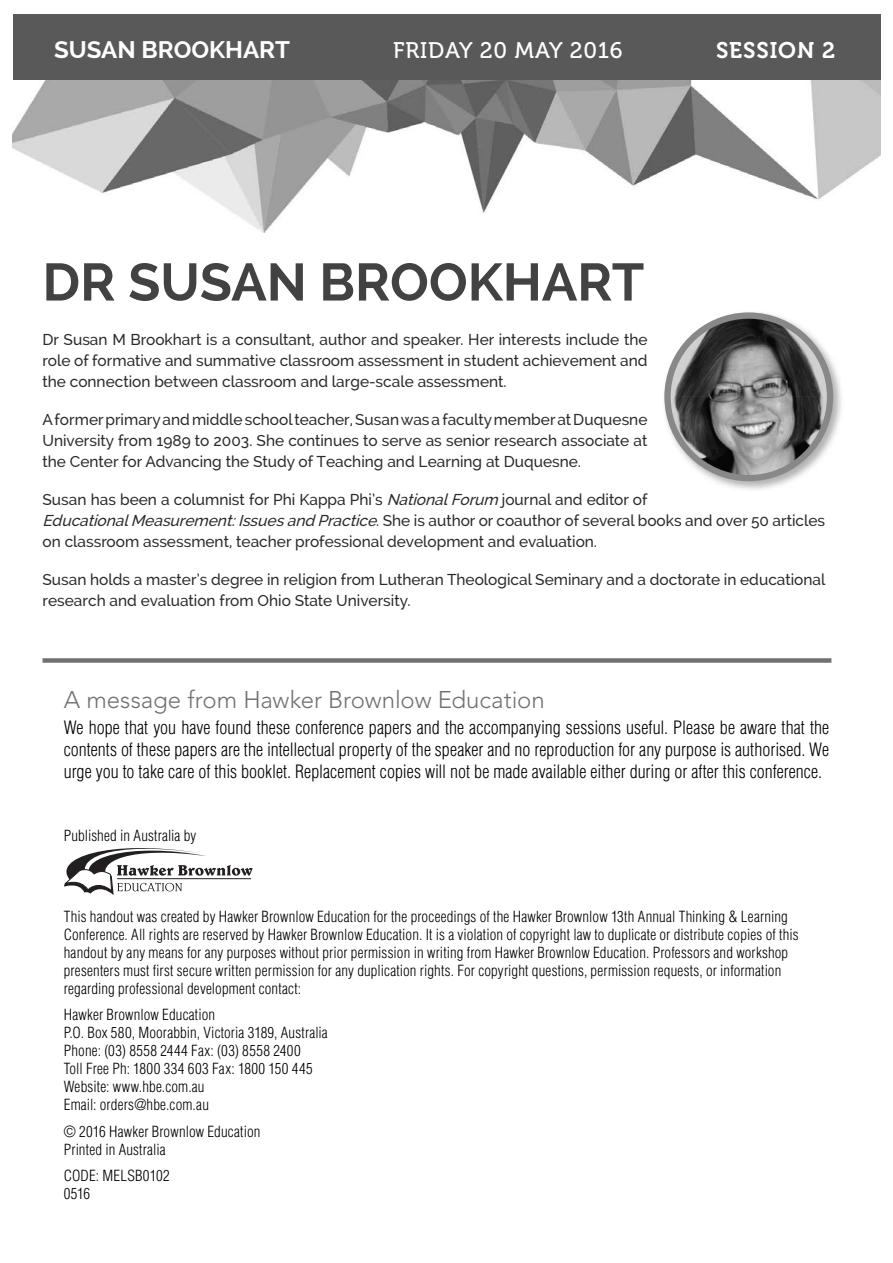
<style>
.page{position:relative;width:893px;height:1263px;background:#fff}
.page>*{position:absolute;margin:0;border:0;box-sizing:border-box;transform-origin:0 0}
.t1{font:700 52.5px "Raleway";color:#424242}
.t2{font:300 24px "Avenir LT Std";letter-spacing:-.005em;color:#717171}
.t3{font:700 24px "Raleway";color:#fff}
.t4{font:22.5px "Museo 500";letter-spacing:.04em;color:#fff}
.t5{font:22.5px "Museo 700";letter-spacing:.04em;color:#fff}
.t6{font:300 condensed 18px/21.6px "Helvetica LT Std";color:#000;text-align:justify}
.t7{font:500 15.75px/21px "Raleway";color:#2b2b2b;text-align:justify}
.t8{font:300 condensed 15px/18px "Helvetica LT Std";letter-spacing:.01em;color:#000}
.s1{font-style:italic}
</style>
<div class="page">
<img style="left:13px;top:79px;width:867px;height:153px">
<svg style="left:64px;top:848px;width:189px;height:47px"></svg>
<hr style="left:117px;top:878px;width:134px;height:1px;background:#231f20">
<div style="left:13px;top:14px;width:867px;height:65px;background:#595959"></div>
<div style="left:43px;top:658px;width:788px;height:5px;background:#717171"></div>
<img style="left:664px;top:313px;width:177px;height:177px">
<img style="left:667px;top:316px;width:163px;height:162px">
<div style="left:664px;top:312px;width:169px;height:169px;border:6px solid #888;border-radius:50%"></div>
<h2 class="t3" style="left:54px;top:36px;width:237px">SUSAN BROOKHART</h2>
<h3 class="t4" style="left:393px;top:42px;width:231px">FRIDAY 20 MAY 2016</h3>
<h3 class="t5" style="left:716px;top:42px;width:121px">SESSION 2</h3>
<h1 class="t1" style="left:43px;top:252px;width:603px">DR SUSAN BROOKHART</h1>
<p class="t7" style="left:43px;top:329px;width:607px">Dr Susan M Brookhart is a consultant, author and speaker. Her interests include the role of formative and summative classroom assessment in student achievement and the connection between classroom and large-scale assessment.</p>
<p class="t7" style="left:43px;top:409px;width:606px">A former primary and middle school teacher, Susan was a faculty member at Duquesne University from 1989 to 2003. She continues to serve as senior research associate at the Center for Advancing the Study of Teaching and Learning at Duquesne.</p>
<p class="t7" style="left:43px;top:489px;width:784px;text-align:left">Susan has been a columnist for Phi Kappa Phi’s <span class="s1">NationalForum</span> journal and editor of<br><span class="s1">EducationalMeasurement:Issuesand Practice</span>. She is author or coauthor of several books and over 50 articles on classroom assessment, teacher professional development and evaluation.</p>
<p class="t7" style="left:43px;top:569px;width:784px">Susan holds a master’s degree in religion from Lutheran Theological Seminary and a doctorate in educational research and evaluation from Ohio State University.</p>
<h2 class="t2" style="left:64px;top:688px;width:482px">A message from Hawker Brownlow Education</h2>
<p class="t6" style="left:64px;top:719px;width:767px">We hope that you have found these conference papers and the accompanying sessions useful. Please be aware that the contents of these papers are the intellectual property of the speaker and no reproduction for any purpose is authorised. We urge you to take care of this booklet. Replacement copies will not be made available either during or after this conference.</p>
<p class="t8" style="left:64px;top:828px;width:134px">Published in Australia by</p>
<p class="t8" style="left:64px;top:909px;width:736px">This handout was created by Hawker Brownlow Education for the proceedings of the Hawker Brownlow 13th Annual Thinking &amp; Learning Conference. All rights are reserved by Hawker Brownlow Education. It is a violation of copyright law to duplicate or distribute copies of this handout by any means for any purposes without prior permission in writing from Hawker Brownlow Education. Professors and workshop presenters must first secure written permission for any duplication rights. For copyright questions, permission requests, or information regarding professional development contact:</p>
<p class="t8" style="left:64px;top:1008px;width:265px">Hawker Brownlow Education<br>P.O. Box 580, Moorabbin, Victoria 3189, Australia Phone: (03) 8558 2444 Fax: (03) 8558 2400<br>Toll Free Ph: 1800 334 603 Fax: 1800 150 445<br>Website: www.hbe.com.au<br>Email: orders@hbe.com.au</p>
<p class="t8" style="left:64px;top:1124px;width:198px">© 2016 Hawker Brownlow Education<br>Printed in Australia</p>
<p class="t8" style="left:64px;top:1169px;width:108px">CODE: MELSB0102<br>0516</p>
</div>
